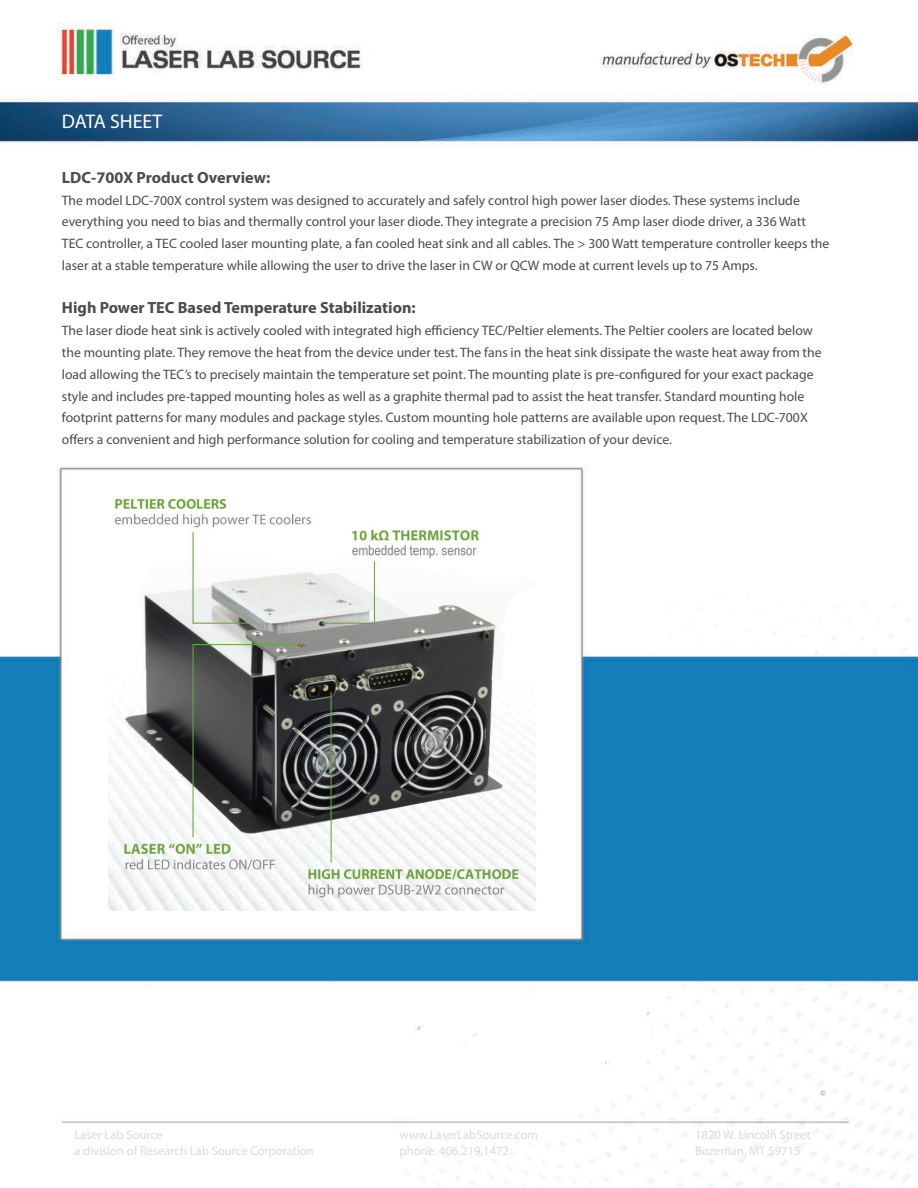
<style>
.page{position:relative;width:918px;height:1188px;background:#fff}
.page>*{position:absolute;margin:0;border:0;box-sizing:border-box;transform-origin:0 0}
.t1{font:19.8px "Myriad Pro";color:#fff}
.t2{font:700 16.2px "Myriad Pro";color:#4a4b4c}
.t3{font:13.65px/21.8px "Myriad Pro";color:#4a4b4c}
.t4{font:12.6px/15.9px "Myriad Pro";color:#dadbdd}
</style>
<div class="page">
<img style="left:0;top:22px;width:918px;height:1166px">
<img style="left:109px;top:483px;width:427px;height:428px">
<h1 class="t1" style="left:62px;top:114px;width:102px">DATA SHEET</h1>
<p class="t2" style="left:62px;top:171px;width:210px">LDC-700X Product Overview:</p>
<p class="t3" style="left:62px;top:190px;width:769px">The model LDC-700X control system was designed to accurately and safely control high power laser diodes. These systems include everything you need to bias and thermally control your laser diode. They integrate a precision 75 Amp laser diode driver, a 336 Watt TEC controller, a TEC cooled laser mounting plate, a fan cooled heat sink and all cables. The &gt; 300 Watt temperature controller keeps the laser at a stable temperature while allowing the user to drive the laser in CW or QCW mode at current levels up to 75 Amps.</p>
<p class="t2" style="left:62px;top:302px;width:355px">High Power TEC Based Temperature Stabilization:</p>
<p class="t3" style="left:62px;top:321px;width:761px">The laser diode heat sink is actively cooled with integrated high efficiency TEC/Peltier elements. The Peltier coolers are located below the mounting plate. They remove the heat from the device under test. The fans in the heat sink dissipate the waste heat away from the load allowing the TEC’s to precisely maintain the temperature set point. The mounting plate is pre-configured for your exact package style and includes pre-tapped mounting holes as well as a graphite thermal pad to assist the heat transfer. Standard mounting hole footprint patterns for many modules and package styles. Custom mounting hole patterns are available upon request. The LDC-700X offers a convenient and high performance solution for cooling and temperature stabilization of your device.</p>
<p class="t4" style="left:75px;top:1128px;width:241px">Laser Lab Source<br>a division of Research Lab Source Corporation</p>
<p class="t4" style="left:400px;top:1128px;width:140px">www.LaserLabSource.com phone: 406.219.1472</p>
<p class="t4" style="left:695px;top:1128px;width:117px">1820 W. Lincoln Street<br>Bozeman, MT 59715</p>
</div>
